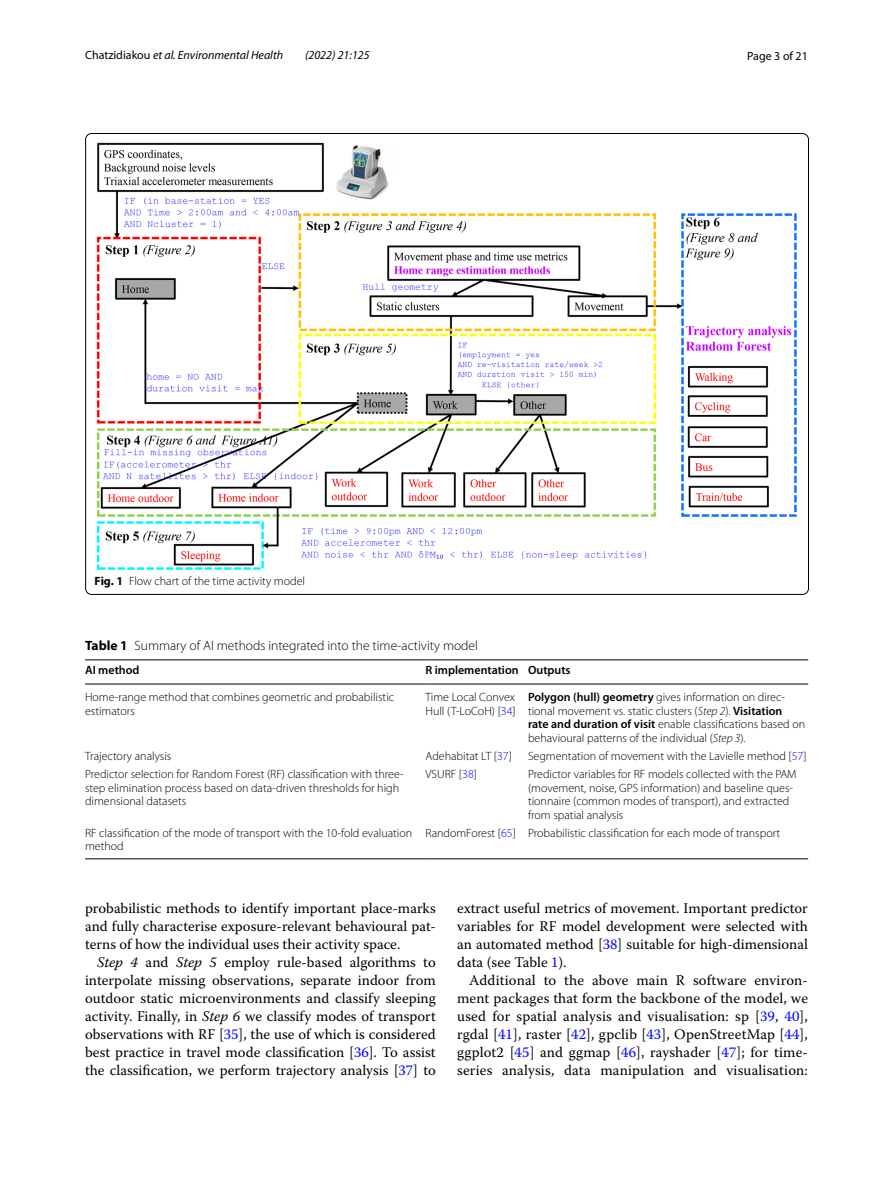
<style>
.page{position:relative;width:893px;height:1187px;background:#fff}
.page>*{position:absolute;margin:0;border:0;box-sizing:border-box;transform-origin:0 0}
.t1{font:14.7px/18px "Warnock Pro";color:#000;text-align:justify}
.t2{font:300 13.5px "Myriad Pro";color:#000}
.t3{font:300 12px/13.5px "Myriad Pro";color:#000}
.t4{font:italic 12px "Myriad Pro";color:#000}
.t5{font:600 12px "Myriad Pro";color:#000}
.t6{font:12px "Myriad Pro";color:#000}
.s1{font-style:normal}
.s2{font-weight:700}
.s3{color:#00f}
.s4{font-weight:600}
.s5{font-style:italic}
</style>
<div class="page">
<img style="left:97px;top:142px;width:700px;height:428px">
<hr style="left:85px;top:659px;width:340px;height:1px;background:#000">
<hr style="left:85px;top:683px;width:340px;height:1px;background:#000">
<hr style="left:425px;top:659px;width:103px;height:1px;background:#000">
<hr style="left:425px;top:683px;width:103px;height:1px;background:#000">
<hr style="left:528px;top:659px;width:280px;height:1px;background:#000">
<hr style="left:528px;top:683px;width:280px;height:1px;background:#000">
<hr style="left:85px;top:858px;width:340px;height:1px;background:#000">
<hr style="left:425px;top:858px;width:103px;height:1px;background:#000">
<hr style="left:528px;top:858px;width:280px;height:1px;background:#000">
<p class="t4" style="left:85px;top:48px;width:200px"><span class="s1">Chatzidiakou</span> et al. Environmental Health</p>
<p class="t4" style="left:305px;top:48px;width:66px">(2022) 21:125</p>
<p class="t6" style="left:747px;top:48px;width:62px">Page 3 of 21</p>
<p class="t3" style="left:95px;top:575px;width:212px"><span class="s2">Fig. 1</span> Flow chart of the time activity model</p>
<p class="t2" style="left:85px;top:638px;width:394px"><span class="s2">Table 1</span> Summary of AI methods integrated into the time-activity model</p>
<p class="t5" style="left:85px;top:662px;width:56px">AI method</p>
<p class="t5" style="left:425px;top:662px;width:147px">R implementation Outputs</p>
<p class="t3" style="left:85px;top:690px;width:311px">Home-range method that combines geometric and probabilistic estimators</p>
<p class="t3" style="left:425px;top:690px;width:92px">Time Local Convex<br>Hull (T-LoCoH) [<span class="s3">34</span>]</p>
<p class="t3" style="left:528px;top:690px;width:279px"><span class="s4">Polygon (hull) geometry</span> gives information on direc&shy;tional movement vs. static clusters (<span class="s5">Step 2</span>). <span class="s4">Visitation rate and duration of visit</span> enable classifications based on behavioural patterns of the individual (<span class="s5">Step 3</span>).</p>
<p class="t3" style="left:85px;top:749px;width:88px">Trajectory analysis</p>
<p class="t3" style="left:425px;top:749px;width:88px">Adehabitat LT [<span class="s3">37</span>]</p>
<p class="t3" style="left:528px;top:749px;width:280px">Segmentation of movement with the Lavielle method [<span class="s3">57</span>]</p>
<p class="t3" style="left:85px;top:767px;width:320px">Predictor selection for Random Forest (RF) classification with three&shy;step elimination process based on data-driven thresholds for high dimensional datasets</p>
<p class="t3" style="left:425px;top:767px;width:53px">VSURF [<span class="s3">38</span>]</p>
<p class="t3" style="left:528px;top:767px;width:270px">Predictor variables for RF models collected with the PAM (movement, noise, GPS information) and baseline ques&shy;tionnaire (common modes of transport), and extracted from spatial analysis</p>
<p class="t3" style="left:85px;top:826px;width:329px">RF classification of the mode of transport with the 10-fold evaluation method</p>
<p class="t3" style="left:425px;top:826px;width:356px">RandomForest [<span class="s3">65</span>] Probabilistic classification for each mode of transport</p>
<p class="t1" style="left:85px;top:899px;width:352px">probabilistic methods to identify important place-marks and fully characterise exposure-relevant behavioural pat&shy;terns of how the individual uses their activity space.</p>
<p class="t1" style="left:85px;top:953px;width:352px;text-indent:12px"><span class="s5">Step 4</span> and <span class="s5">Step 5</span> employ rule-based algorithms to interpolate missing observations, separate indoor from outdoor static microenvironments and classify sleeping activity. Finally, in <span class="s5">Step 6</span> we classify modes of transport observations with RF [<span class="s3">35</span>], the use of which is considered best practice in travel mode classification [<span class="s3">36</span>]. To assist the classification, we perform trajectory analysis [<span class="s3">37</span>] to</p>
<p class="t1" style="left:457px;top:898px;width:352px">extract useful metrics of movement. Important predictor variables for RF model development were selected with an automated method [<span class="s3">38</span>] suitable for high-dimensional data (see Table <span class="s3">1</span>).</p>
<p class="t1" style="left:457px;top:970px;width:352px;text-indent:12px">Additional to the above main R software environ&shy;ment packages that form the backbone of the model, we used for spatial analysis and visualisation: sp [<span class="s3">39</span>, <span class="s3">40</span>], rgdal [<span class="s3">41</span>], raster [<span class="s3">42</span>], gpclib [<span class="s3">43</span>], OpenStreetMap [<span class="s3">44</span>], ggplot2 [<span class="s3">45</span>] and ggmap [<span class="s3">46</span>], rayshader [<span class="s3">47</span>]; for time&shy;series analysis, data manipulation and visualisation:</p>
</div>
